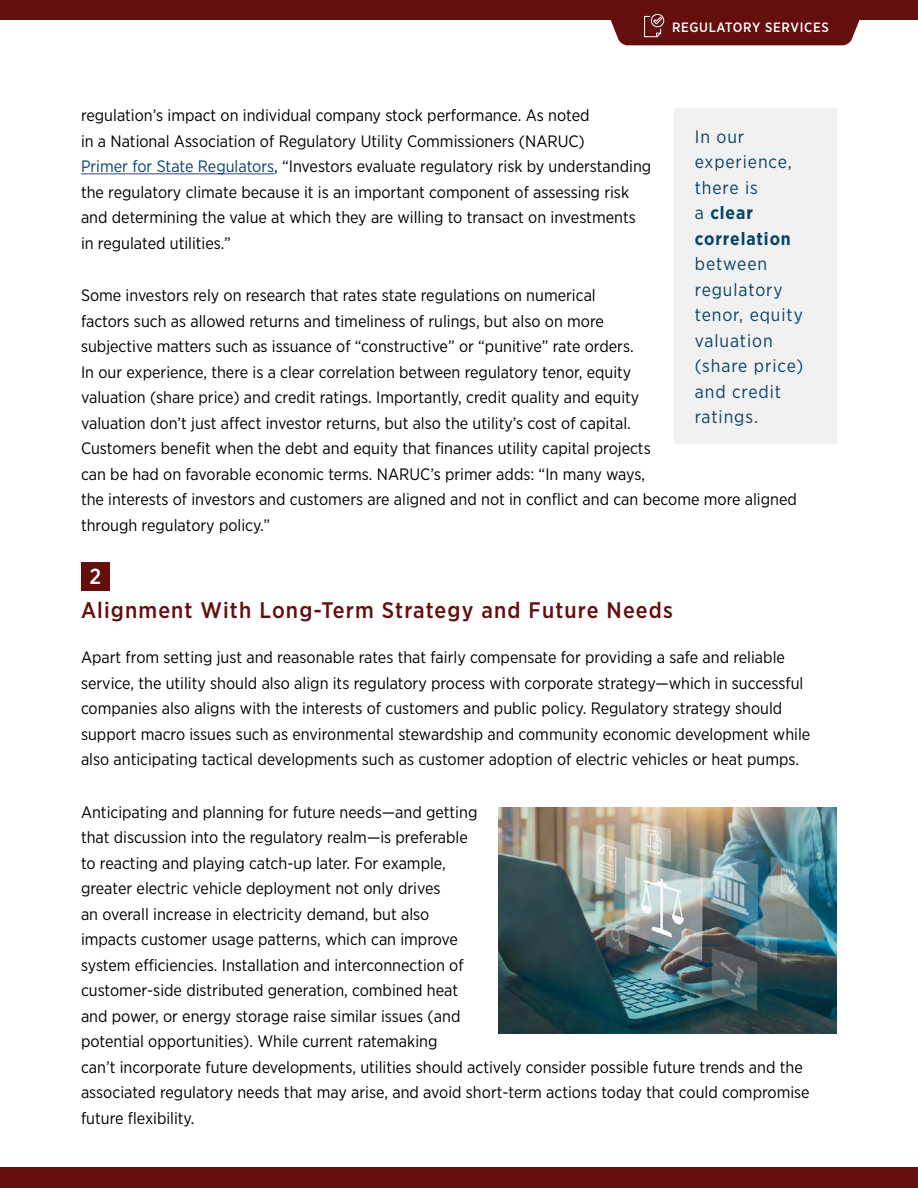
<style>
.page{position:relative;width:918px;height:1188px;background:#fff}
.page>*{position:absolute;margin:0;border:0;box-sizing:border-box;transform-origin:0 0}
.t1{font:500 22.5px "Gotham Narrow";letter-spacing:.05em;color:#650e0e}
.t2{font:500 21.75px "Gotham Narrow";color:#fff}
.t3{font:18px/25.5px "Gotham Narrow";letter-spacing:.05em;color:#094369}
.t4{font:16.5px/25.5px "Gotham Narrow";color:#000}
.t5{font:500 13.5px "Gotham Narrow";letter-spacing:.05em;color:#fff}
.s1{color:#094369}
.s2{font-weight:700}
</style>
<div class="page">
<hr style="left:81px;top:173px;width:193px;height:1px;background:#344287">
<div style="left:81px;top:562px;width:29px;height:29px;background:#650e0e"></div>
<div style="left:675px;top:108px;width:162px;height:335px;background:#f1f1f2"></div>
<img style="left:498px;top:808px;width:339px;height:226px">
<div style="left:0;top:1167px;width:918px;height:21px;background:#650e0e"></div>
<div style="left:0;top:0;width:918px;height:19px;background:#650e0e"></div>
<svg style="left:606px;top:13px;width:258px;height:32px"></svg>
<p class="t5" style="left:672px;top:19px;width:158px">REGULATORY SERVICES</p>
<p class="t4" style="left:81px;top:102px;width:572px">regulation’s impact on individual company stock performance. As noted<br>in a National Association of Regulatory Utility Commissioners (NARUC)<br><span class="s1">Primer for State Regulators</span>, “Investors evaluate regulatory risk by understanding the regulatory climate because it is an important component of assessing risk and determining the value at which they are willing to transact on investments in regulated utilities.”</p>
<p class="t4" style="left:81px;top:282px;width:717px">Some investors rely on research that rates state regulations on numerical<br>factors such as allowed returns and timeliness of rulings, but also on more<br>subjective matters such as issuance of “constructive” or “punitive” rate orders.<br>In our experience, there is a clear correlation between regulatory tenor, equity<br>valuation (share price) and credit ratings. Importantly, credit quality and equity<br>valuation don’t just affect investor returns, but also the utility’s cost of capital.<br>Customers benefit when the debt and equity that finances utility capital projects<br>can be had on favorable economic terms. NARUC’s primer adds: “In many ways,<br>the interests of investors and customers are aligned and not in conflict and can become more aligned through regulatory policy.”</p>
<h2 class="t2" style="left:89px;top:563px;width:13px">2</h2>
<h1 class="t1" style="left:81px;top:596px;width:593px">Alignment With Long-Term Strategy and Future Needs</h1>
<p class="t4" style="left:81px;top:645px;width:731px">Apart from setting just and reasonable rates that fairly compensate for providing a safe and reliable service, the utility should also align its regulatory process with corporate strategy—which in successful companies also aligns with the interests of customers and public policy. Regulatory strategy should support macro issues such as environmental stewardship and community economic development while also anticipating tactical developments such as customer adoption of electric vehicles or heat pumps.</p>
<p class="t4" style="left:81px;top:799px;width:730px">Anticipating and planning for future needs—and getting<br>that discussion into the regulatory realm—is preferable<br>to reacting and playing catch-up later. For example,<br>greater electric vehicle deployment not only drives<br>an overall increase in electricity demand, but also<br>impacts customer usage patterns, which can improve<br>system efficiencies. Installation and interconnection of<br>customer-side distributed generation, combined heat<br>and power, or energy storage raise similar issues (and<br>potential opportunities). While current ratemaking<br>can’t incorporate future developments, utilities should actively consider possible future trends and the associated regulatory needs that may arise, and avoid short-term actions today that could compromise future flexibility.</p>
<p class="t3" style="left:695px;top:123px;width:98px">In our experience, there is<br>a <span class="s2">clear correlation</span></p>
<p class="t3" style="left:695px;top:251px;width:110px">between regulatory tenor, equity valuation (share price) and credit ratings.</p>
</div>
